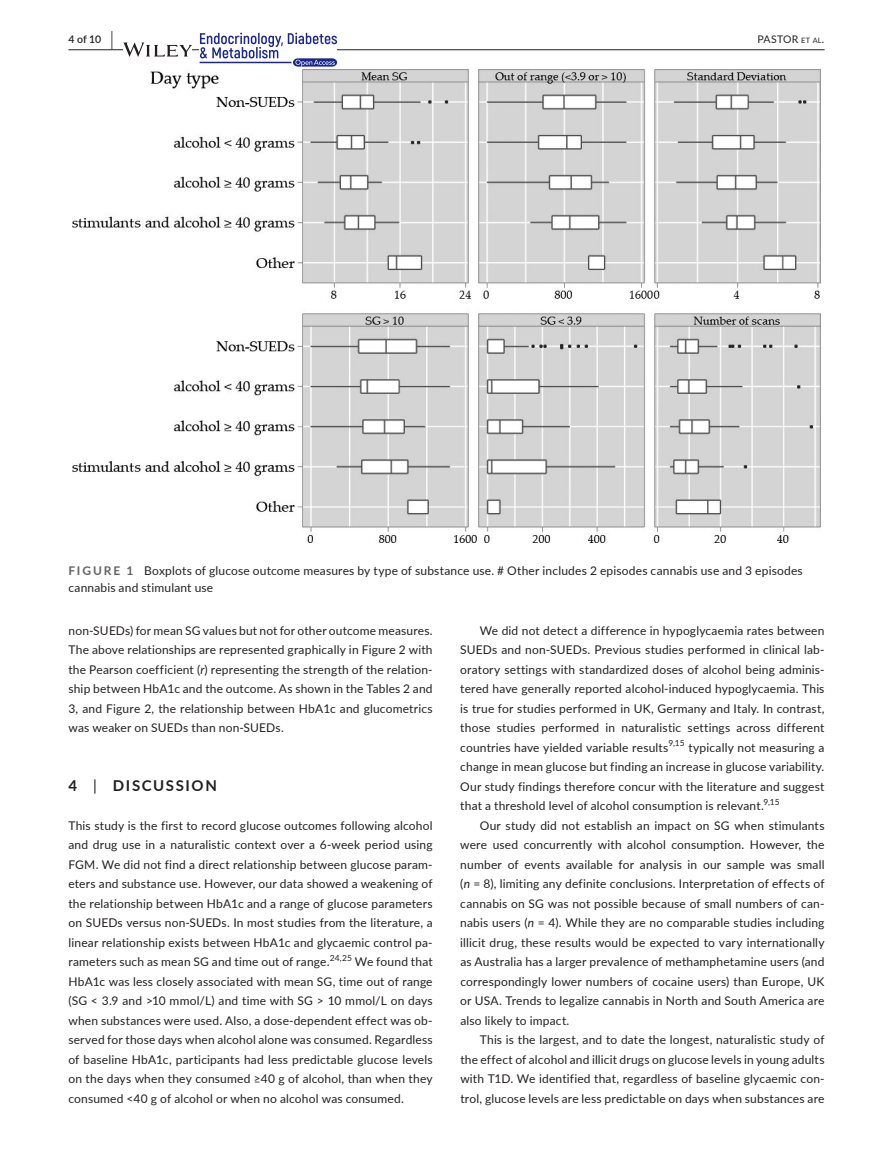
<style>
.page{position:relative;width:893px;height:1174px;background:#fff}
.page>*{position:absolute;margin:0;border:0;box-sizing:border-box;transform-origin:0 0}
.t1{font:700 15px "Lato";letter-spacing:.11em;color:#231f20}
.t2{font:12px/19.5px "Lato";letter-spacing:.015em;color:#231f20;text-align:justify}
.t3{font:10.5px "Lato";letter-spacing:.02em;color:#231f20}
.t4{font:600 10.5px "Lato";color:#231f20}
.t5{font:8.4px "Lato";color:#231f20}
.s1{font-size:19.5px}
.s2{font-size:7.35px}
.s3{font-weight:700;color:#636366}
.s4{font-style:italic}
.s5{font-weight:400}
</style>
<div class="page">
<hr style="left:68px;top:49px;width:756px;height:1px;background:#231f20">
<svg style="left:123px;top:42px;width:69px;height:15px"></svg>
<svg style="left:200px;top:33px;width:137px;height:34px"></svg>
<img style="left:72px;top:69px;width:749px;height:474px">
<p class="t4" style="left:68px;top:31px;width:46px">4 of 10 <span class="s1">|</span></p>
<p class="t3" style="left:757px;top:31px;width:68px">PASTOR <span class="s2">et al</span>.</p>
<p class="t2" style="left:68px;top:562px;width:736px;line-height:16.5px"><span class="s3">FIGURE 1</span> Boxplots of glucose outcome measures by type of substance use. # Other includes 2 episodes cannabis use and 3 episodes cannabis and stimulant use</p>
<p class="t2" style="left:68px;top:620px;width:366px">non-SUEDs) for mean SG values but not for other outcome measures.<br>The above relationships are represented graphically in Figure 2 with the Pearson coefficient (<span class="s4">r</span>) representing the strength of the relation&shy;ship between HbA1c and the outcome. As shown in the Tables 2 and 3, and Figure 2, the relationship between HbA1c and glucometrics was weaker on SUEDs than non-SUEDs.</p>
<p class="t1" style="left:68px;top:774px;width:150px">4 <span class="s5">|</span> DISCUSSION</p>
<p class="t2" style="left:68px;top:815px;width:366px">This study is the first to record glucose outcomes following alcohol and drug use in a naturalistic context over a 6-week period using FGM. We did not find a direct relationship between glucose param&shy;eters and substance use. However, our data showed a weakening of the relationship between HbA1c and a range of glucose parameters on SUEDs versus non-SUEDs. In most studies from the literature, a linear relationship exists between HbA1c and glycaemic control pa&shy;rameters such as mean SG and time out of range.</p>
<p class="t5" style="left:330px;top:952px;width:24px">24,25</p>
<p class="t2" style="left:68px;top:951px;width:366px;text-indent:286px">We found that HbA1c was less closely associated with mean SG, time out of range (SG &lt; 3.9 and &gt;10 mmol/L) and time with SG &gt; 10 mmol/L on days when substances were used. Also, a dose-dependent effect was ob&shy;served for those days when alcohol alone was consumed. Regardless of baseline HbA1c, participants had less predictable glucose levels on the days when they consumed ≥40 g of alcohol, than when they consumed &lt;40 g of alcohol or when no alcohol was consumed.</p>
<p class="t2" style="left:460px;top:620px;width:366px;text-indent:20px">We did not detect a difference in hypoglycaemia rates between SUEDs and non-SUEDs. Previous studies performed in clinical lab&shy;oratory settings with standardized doses of alcohol being adminis&shy;tered have generally reported alcohol-induced hypoglycaemia. This is true for studies performed in UK, Germany and Italy. In contrast, those studies performed in naturalistic settings across different countries have yielded variable results</p>
<p class="t5" style="left:669px;top:737px;width:18px">9,15</p>
<p class="t2" style="left:460px;top:737px;width:366px;text-indent:228px">typically not measuring a change in mean glucose but finding an increase in glucose variability.<br>Our study findings therefore concur with the literature and suggest that a threshold level of alcohol consumption is relevant.<sup>9,15</sup></p>
<p class="t2" style="left:460px;top:815px;width:366px;text-indent:20px">Our study did not establish an impact on SG when stimulants were used concurrently with alcohol consumption. However, the number of events available for analysis in our sample was small (<span class="s4">n</span> = 8), limiting any definite conclusions. Interpretation of effects of cannabis on SG was not possible because of small numbers of can&shy;nabis users (<span class="s4">n</span> = 4). While they are no comparable studies including illicit drug, these results would be expected to vary internationally as Australia has a larger prevalence of methamphetamine users (and correspondingly lower numbers of cocaine users) than Europe, UK or USA. Trends to legalize cannabis in North and South America are also likely to impact.</p>
<p class="t2" style="left:460px;top:1029px;width:366px;text-indent:20px">This is the largest, and to date the longest, naturalistic study of the effect of alcohol and illicit drugs on glucose levels in young adults with T1D. We identified that, regardless of baseline glycaemic con&shy;trol, glucose levels are less predictable on days when substances are</p>
</div>
